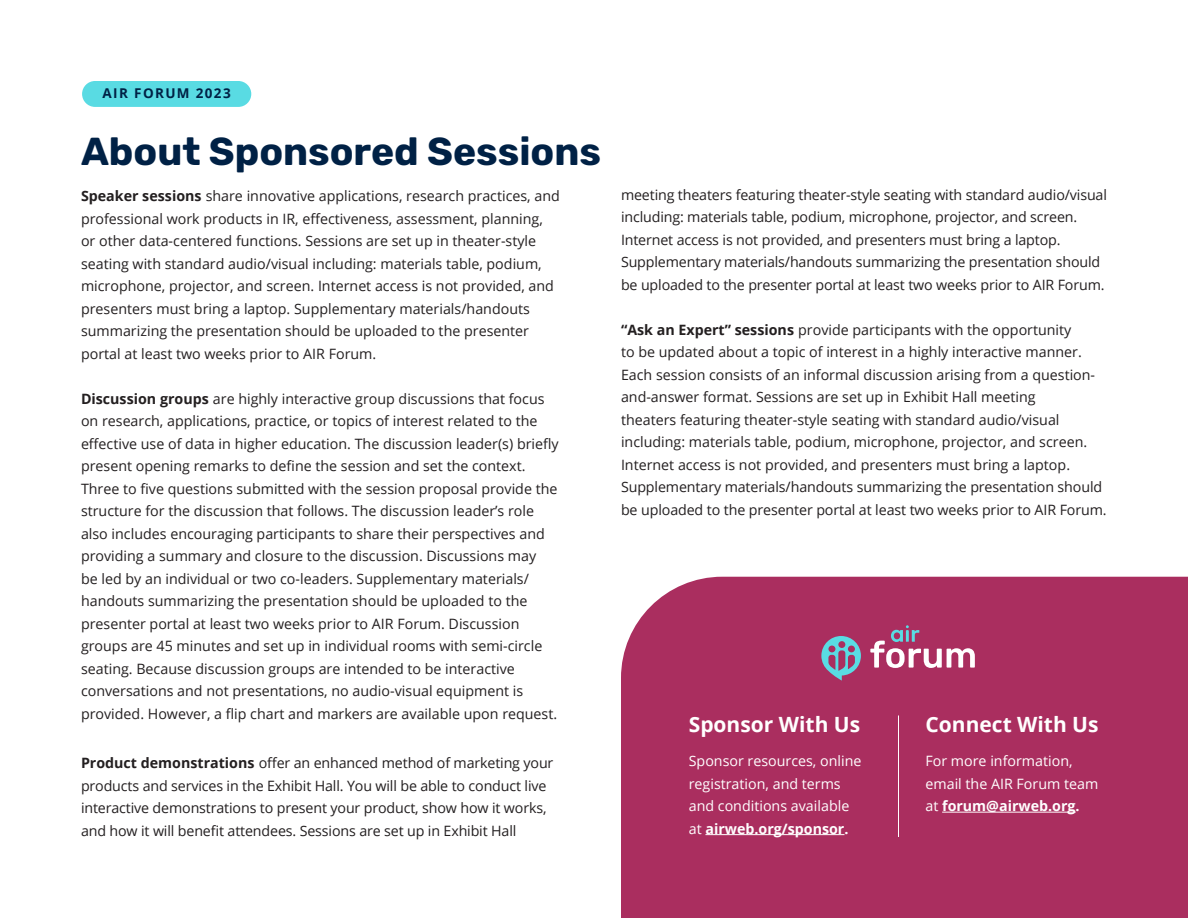
<style>
.page{position:relative;width:1188px;height:918px;background:#fff}
.page>*{position:absolute;margin:0;border:0;box-sizing:border-box;transform-origin:0 0}
.Headline{font:700 39px "Rubik";color:#002145}
.Subhead{font:700 21px "Open Sans";color:#fff}
.Sub-subhead{font:14.25px/22.5px "Open Sans";color:#231f20}
.Body{font:14.25px/22.5px "Open Sans";color:#fff}
.t1{font:700 13.5px "Open Sans";letter-spacing:.1em;color:#002145}
.s1{font-weight:700}
</style>
<div class="page">
<div style="left:621px;top:577px;width:567px;height:341px;background:#aa2e5f"></div>
<hr style="left:942px;top:812px;width:134px;height:1px;background:#fff">
<hr style="left:705px;top:834px;width:139px;height:1px;background:#fff">
<div style="left:82px;top:81px;width:169px;height:26px;background:#59dbe3;border-radius:13px"></div>
<svg style="left:821px;top:636px;width:40px;height:45px;background:#83809d"></svg>
<svg style="left:870px;top:625px;width:105px;height:43px"></svg>
<hr style="left:898px;top:716px;width:1px;height:121px;background:#fff">
<p class="t1" style="left:103px;top:84px;width:130px">AIR FORUM 2023</p>
<p class="Headline" style="left:81px;top:129px;width:522px">About Sponsored Sessions</p>
<p class="Sub-subhead" style="left:81px;top:184px;width:480px"><span class="s1">Speaker sessions</span> share innovative applications, research practices, and professional work products in IR, effectiveness, assessment, planning, or other data-centered functions. Sessions are set up in theater-style seating with standard audio/visual including: materials table, podium, microphone, projector, and screen. Internet access is not provided, and presenters must bring a laptop. Supplementary materials/handouts summarizing the presentation should be uploaded to the presenter portal at least two weeks prior to AIR Forum.</p>
<p class="Sub-subhead" style="left:81px;top:387px;width:479px"><span class="s1">Discussion groups</span> are highly interactive group discussions that focus on research, applications, practice, or topics of interest related to the effective use of data in higher education. The discussion leader(s) briefly present opening remarks to define the session and set the context.<br>Three to five questions submitted with the session proposal provide the structure for the discussion that follows. The discussion leader’s role also includes encouraging participants to share their perspectives and providing a summary and closure to the discussion. Discussions may<br>be led by an individual or two co-leaders. Supplementary materials/ handouts summarizing the presentation should be uploaded to the presenter portal at least two weeks prior to AIR Forum. Discussion groups are 45 minutes and set up in individual rooms with semi-circle seating. Because discussion groups are intended to be interactive conversations and not presentations, no audio-visual equipment is provided. However, a flip chart and markers are available upon request.</p>
<p class="Sub-subhead" style="left:81px;top:751px;width:474px"><span class="s1">Product demonstrations</span> offer an enhanced method of marketing your products and services in the Exhibit Hall. You will be able to conduct live interactive demonstrations to present your product, show how it works, and how it will benefit attendees. Sessions are set up in Exhibit Hall</p>
<p class="Sub-subhead" style="left:621px;top:183px;width:488px">meeting theaters featuring theater-style seating with standard audio/visual including: materials table, podium, microphone, projector, and screen.<br>Internet access is not provided, and presenters must bring a laptop.<br>Supplementary materials/handouts summarizing the presentation should be uploaded to the presenter portal at least two weeks prior to AIR Forum.</p>
<p class="Sub-subhead" style="left:621px;top:318px;width:487px"><span class="s1">“Ask an Expert” sessions</span> provide participants with the opportunity<br>to be updated about a topic of interest in a highly interactive manner.<br>Each session consists of an informal discussion arising from a question&shy;and-answer format. Sessions are set up in Exhibit Hall meeting<br>theaters featuring theater-style seating with standard audio/visual including: materials table, podium, microphone, projector, and screen.<br>Internet access is not provided, and presenters must bring a laptop.<br>Supplementary materials/handouts summarizing the presentation should be uploaded to the presenter portal at least two weeks prior to AIR Forum.</p>
<p class="Subhead" style="left:689px;top:709px;width:173px">Sponsor With Us</p>
<p class="Body" style="left:689px;top:749px;width:174px">Sponsor resources, online registration, and terms and conditions available at <span class="s1">airweb.org/sponsor.</span></p>
<p class="Subhead" style="left:926px;top:709px;width:175px">Connect With Us</p>
<p class="Body" style="left:926px;top:749px;width:174px">For more information, email the AIR Forum team at <span class="s1">forum@airweb.org.</span></p>
</div>
